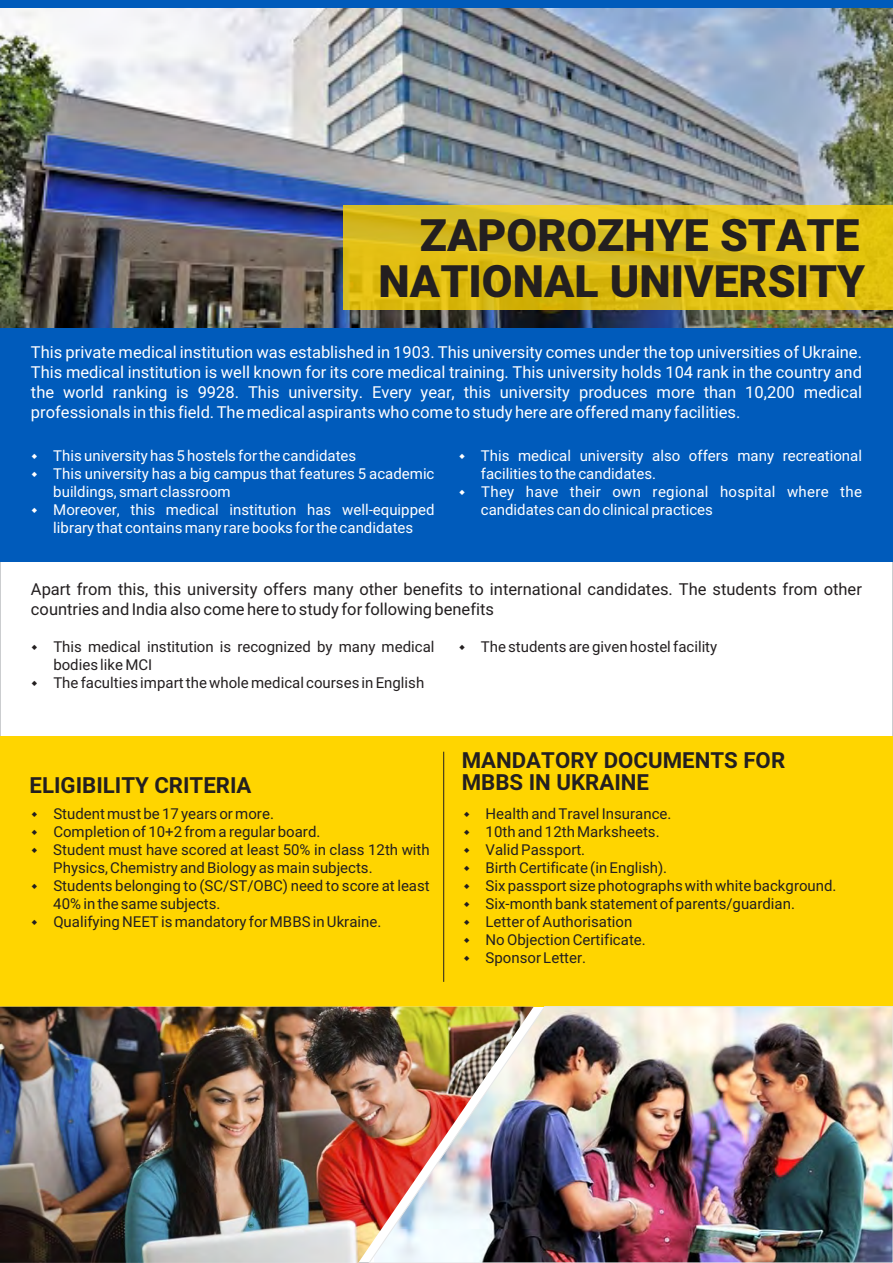
<style>
.page{position:relative;width:893px;height:1263px;background:#fff}
.page>*{position:absolute;margin:0;border:0;box-sizing:border-box;transform-origin:0 0}
.t1{font:900 44.55px/46.2px "Roboto";color:#231f20;text-align:right}
.t2{font:700 22.2px/22.6px "Roboto";color:#231f20}
.t3{font:16.5px/19.8px "Roboto";color:#fff;text-align:justify}
.t4{font:16.5px/19.8px "Roboto";color:#231f20}
.t5{font:15px/18px "Roboto";color:#231f20}
.t6{font:15px/18px "Roboto";color:#fff}
.t7{font:15px/18px "Roboto";letter-spacing:.02em;color:#fff}
</style>
<div class="page">
<img style="left:0;top:8px;width:893px;height:321px">
<div style="left:0;top:329px;width:893px;height:233px;background:#005bbb"></div>
<div style="left:0;top:0;width:893px;height:8px;background:#005bbb"></div>
<div style="left:0;top:736px;width:893px;height:271px;background:#ffd500"></div>
<hr style="left:443px;top:752px;width:1px;height:230px;background:#231f20">
<div style="left:343px;top:206px;width:550px;height:104px;background:#ffd500;opacity:.8"></div>
<img style="left:1px;top:1007px;width:367px;height:256px">
<img style="left:368px;top:1006px;width:525px;height:257px">
<h1 class="t1" style="left:379px;top:216px;width:488px">ZAPOROZHYE STATE<br>NATIONAL UNIVERSITY</h1>
<p class="t3" style="left:31px;top:344px;width:832px">This private medical institution was established in 1903. This university comes under the top universities of Ukraine.<br>This medical institution is well known for its core medical training. This university holds 104 rank in the country and the world ranking is 9928. This university. Every year, this university produces more than 10,200 medical professionals in this field. The medical aspirants who come to study here are offered many facilities.</p>
<p class="t6" style="left:53px;top:448px;width:304px">This university has 5 hostels for the candidates</p>
<p class="t6" style="left:481px;top:448px;width:383px">This medical university also offers many recreational</p>
<p class="t6" style="left:53px;top:466px;width:383px">This university has a big campus that features 5 academic</p>
<p class="t6" style="left:481px;top:466px;width:177px">facilities to the candidates.</p>
<p class="t6" style="left:53px;top:484px;width:383px">buildings, smart classroom<br>Moreover, this medical institution has well-equipped library that contains many rare books for the candidates</p>
<p class="t7" style="left:481px;top:484px;width:383px">They have their own regional hospital where the candidates can do clinical practices</p>
<p class="t4" style="left:31px;top:581px;width:832px">Apart from this, this university offers many other benefits to international candidates. The students from other countries and India also come here to study for following benefits</p>
<p class="t5" style="left:53px;top:640px;width:383px">This medical institution is recognized by many medical</p>
<p class="t5" style="left:481px;top:640px;width:238px">The students are given hostel facility</p>
<p class="t5" style="left:53px;top:658px;width:372px">bodies like MCI<br>The faculties impart the whole medical courses in English</p>
<h2 class="t2" style="left:30px;top:776px;width:224px">ELIGIBILITY CRITERIA</h2>
<p class="t5" style="left:53px;top:807px;width:222px">Student must be 17 years or more.</p>
<p class="t5" style="left:53px;top:825px;width:269px">Completion of 10+2 from a regular board.</p>
<p class="t5" style="left:53px;top:843px;width:378px">Student must have scored at least 50% in class 12th with<br>Physics, Chemistry and Biology as main subjects.</p>
<p class="t5" style="left:53px;top:879px;width:378px">Students belonging to (SC/ST/OBC) need to score at least<br>40% in the same subjects.</p>
<p class="t5" style="left:53px;top:915px;width:329px">Qualifying NEET is mandatory for MBBS in Ukraine.</p>
<h2 class="t2" style="left:462px;top:751px;width:325px">MANDATORY DOCUMENTS FOR<br>MBBS IN UKRAINE</h2>
<p class="t5" style="left:486px;top:807px;width:187px">Health and Travel Insurance.</p>
<p class="t5" style="left:486px;top:825px;width:176px">10th and 12th Marksheets.<br>Valid Passport.</p>
<p class="t5" style="left:486px;top:879px;width:352px">Six passport size photographs with white background.</p>
<p class="t5" style="left:486px;top:861px;width:183px">Birth Certificate (in English).</p>
<p class="t5" style="left:486px;top:915px;width:148px">Letter of Authorisation</p>
<p class="t5" style="left:486px;top:951px;width:102px">Sponsor Letter.</p>
<p class="t5" style="left:486px;top:897px;width:311px">Six-month bank statement of parents/guardian.</p>
<p class="t5" style="left:486px;top:933px;width:162px">No Objection Certificate.</p>
</div>
